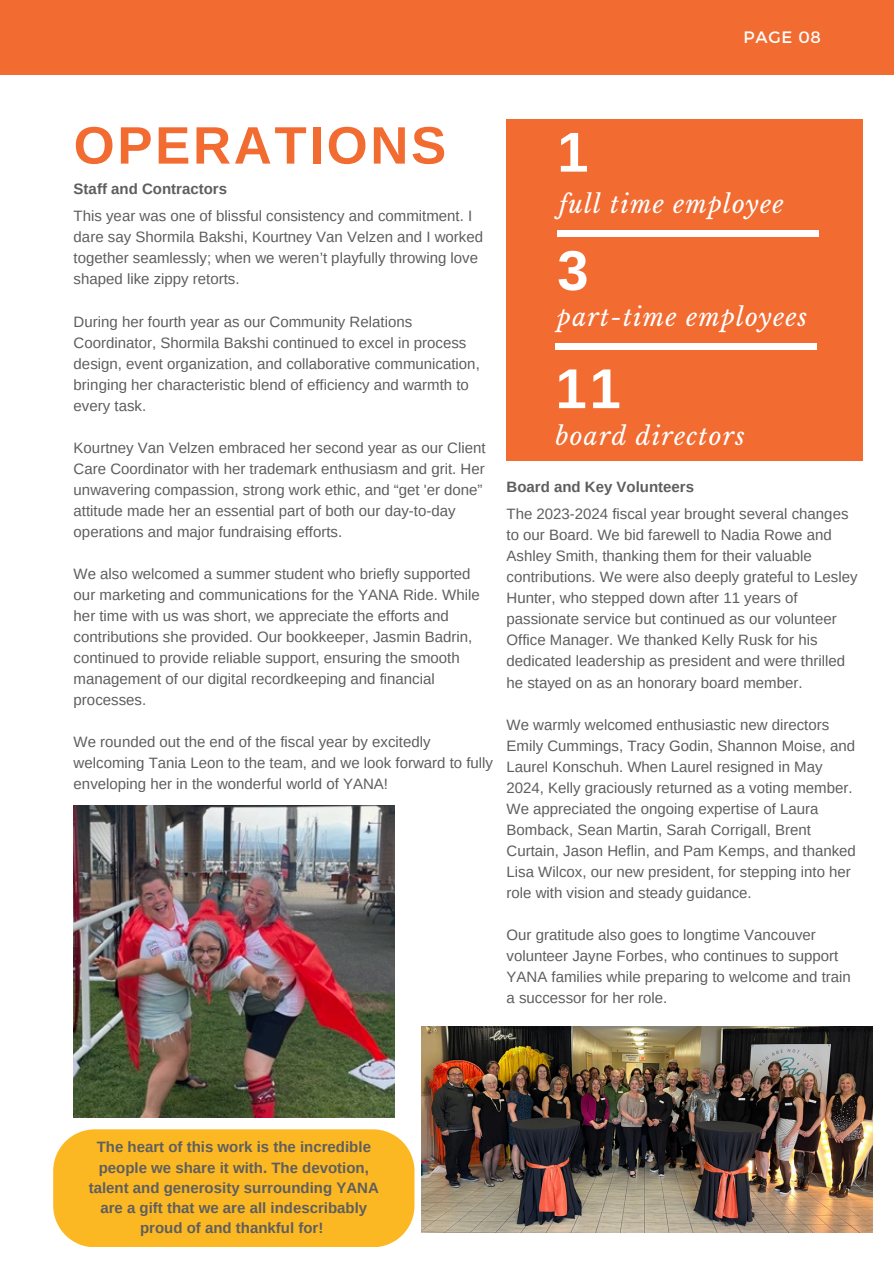
<style>
.page{position:relative;width:894px;height:1264px;background:#fff}
.page>*{position:absolute;margin:0;border:0;box-sizing:border-box;transform-origin:0 0}
.t1{font:700 56.1px "Arimo";color:#fff}
.t2{font:700 52.65px "Arimo";letter-spacing:.05em;color:#f26b31}
.t3{font:italic 24.6px "Libre Baskerville";letter-spacing:.05em;color:#fff}
.t4{font:16.5px "Montserrat";letter-spacing:.05em;color:#fff}
.t5{font:15px/21px "Arimo";color:#5e5e5e}
.t6{font:700 15px/20.2px "Arimo";color:#5e5e5e;text-align:center}
</style>
<div class="page">
<div style="left:0;top:0;width:893px;height:74px;background:#f26b31"></div>
<div style="left:506px;top:119px;width:357px;height:341px;background:#f26b31"></div>
<div style="left:557px;top:230px;width:261px;height:6px;background:#fff"></div>
<div style="left:555px;top:343px;width:261px;height:6px;background:#fff"></div>
<img style="left:421px;top:1026px;width:450px;height:206px">
<img style="left:74px;top:805px;width:320px;height:312px">
<div style="left:53px;top:1129px;width:361px;height:118px;background:#fcb823"></div>
<p class="t4" style="left:743px;top:27px;width:79px">PAGE 08</p>
<h2 class="t2" style="left:74px;top:116px;width:374px">OPERATIONS</h2>
<p class="t6" style="left:74px;top:179px;width:155px">Staff and Contractors</p>
<h2 class="t5" style="left:74px;top:206px;width:411px">This year was one of blissful consistency and commitment. I dare say Shormila Bakshi, Kourtney Van Velzen and I worked together seamlessly; when we weren’t playfully throwing love shaped like zippy retorts.</h2>
<h4 class="t5" style="left:74px;top:311px;width:407px">During her fourth year as our Community Relations Coordinator, Shormila Bakshi continued to excel in process design, event organization, and collaborative communication, bringing her characteristic blend of efficiency and warmth to every task.</h4>
<p class="t5" style="left:74px;top:437px;width:413px">Kourtney Van Velzen embraced her second year as our Client Care Coordinator with her trademark enthusiasm and grit. Her unwavering compassion, strong work ethic, and “get 'er done” attitude made her an essential part of both our day-to-day operations and major fundraising efforts.</p>
<p class="t5" style="left:74px;top:563px;width:407px">We also welcomed a summer student who briefly supported our marketing and communications for the YANA Ride. While her time with us was short, we appreciate the efforts and contributions she provided. Our bookkeeper, Jasmin Badrin, continued to provide reliable support, ensuring the smooth management of our digital recordkeeping and financial processes.</p>
<p class="t5" style="left:74px;top:731px;width:421px">We rounded out the end of the fiscal year by excitedly welcoming Tania Leon to the team, and we look forward to fully enveloping her in the wonderful world of YANA!</p>
<h1 class="t1" style="left:557px;top:121px;width:33px">1</h1>
<p class="t3" style="left:559px;top:189px;width:226px">full time employee</p>
<p class="t1" style="left:557px;top:239px;width:33px">3</p>
<h2 class="t3" style="left:557px;top:302px;width:251px">part-time employees</h2>
<p class="t1" style="left:555px;top:357px;width:67px">11</p>
<p class="t3" style="left:555px;top:421px;width:191px">board directors</p>
<p class="t6" style="left:506px;top:477px;width:189px">Board and Key Volunteers</p>
<p class="t5" style="left:506px;top:503px;width:352px">The 2023-2024 fiscal year brought several changes to our Board. We bid farewell to Nadia Rowe and Ashley Smith, thanking them for their valuable contributions. We were also deeply grateful to Lesley Hunter, who stepped down after 11 years of passionate service but continued as our volunteer Office Manager. We thanked Kelly Rusk for his dedicated leadership as president and were thrilled he stayed on as an honorary board member.</p>
<h4 class="t5" style="left:506px;top:713px;width:351px">We warmly welcomed enthusiastic new directors Emily Cummings, Tracy Godin, Shannon Moise, and Laurel Konschuh. When Laurel resigned in May 2024, Kelly graciously returned as a voting member.<br>We appreciated the ongoing expertise of Laura Bomback, Sean Martin, Sarah Corrigall, Brent Curtain, Jason Heflin, and Pam Kemps, and thanked Lisa Wilcox, our new president, for stepping into her role with vision and steady guidance.</h4>
<p class="t5" style="left:506px;top:923px;width:346px">Our gratitude also goes to longtime Vancouver volunteer Jayne Forbes, who continues to support YANA families while preparing to welcome and train a successor for her role.</p>
<p class="t6" style="left:89px;top:1136px;width:291px">The heart of this work is the incredible people we share it with. The devotion, talent and generosity surrounding YANA are a gift that we are all indescribably proud of and thankful for!</p>
</div>
